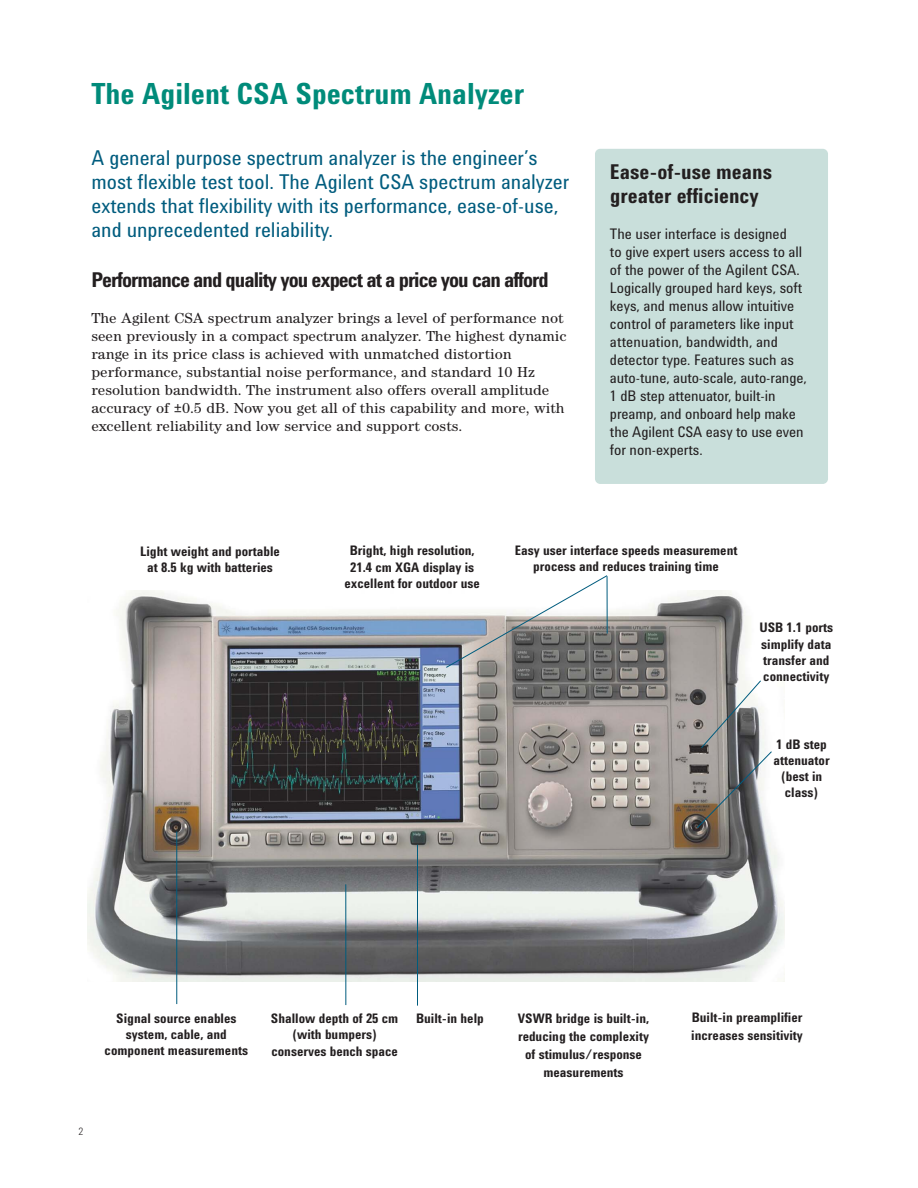
<style>
.page{position:relative;width:918px;height:1188px;background:#fff}
.page>*{position:absolute;margin:0;border:0;box-sizing:border-box;transform-origin:0 0}
.t1{font:700 30px "Agilent Cond";color:#008b7a}
.t2{font:21px/24px "Agilent Cond";color:#005c7e}
.t3{font:700 21px "Agilent Cond";letter-spacing:-.045em;color:#231f20}
.t4{font:700 21px/24px "Agilent Cond";color:#231f20}
.t5{font:15px/18px "Agilent Century ITC";color:#231f20}
.t6{font:15px/18px "Agilent Cond";color:#231f20}
.t7{font:700 13.5px/16.2px "Agilent Cond";color:#231f20;text-align:center}
.t8{font:300 10.5px "Agilent Cond";color:#231f20}
</style>
<div class="page">
<img style="left:87px;top:591px;width:698px;height:391px">
<hr style="left:417px;top:845px;width:1px;height:161px;background:#005c7e">
<hr style="left:345px;top:884px;width:1px;height:121px;background:#005c7e">
<hr style="left:176px;top:832px;width:1px;height:172px;background:#005c7e">
<svg style="left:696px;top:680px;width:77px;height:149px"></svg>
<svg style="left:445px;top:575px;width:163px;height:93px"></svg>
<hr style="left:607px;top:576px;width:1px;height:58px;background:#005c7e">
<div style="left:595px;top:149px;width:233px;height:335px;background:#c9dfdb;border-radius:5px"></div>
<h1 class="t1" style="left:91px;top:83px;width:434px">The Agilent CSA Spectrum Analyzer</h1>
<h2 class="t2" style="left:91px;top:148px;width:479px">A general purpose spectrum analyzer is the engineer’s most flexible test tool. The Agilent CSA spectrum analyzer extends that flexibility with its performance, ease-of-use, and unprecedented reliability.</h2>
<h2 class="t3" style="left:91px;top:273px;width:459px">Performance and quality you expect at a price you can afford</h2>
<p class="t5" style="left:91px;top:311px;width:477px">The Agilent CSA spectrum analyzer brings a level of performance not seen previously in a compact spectrum analyzer. The highest dynamic range in its price class is achieved with unmatched distortion performance, substantial noise performance, and standard 10 Hz resolution bandwidth. The instrument also offers overall amplitude accuracy of ±0.5 dB. Now you get all of this capability and more, with excellent reliability and low service and support costs.</p>
<h2 class="t4" style="left:610px;top:162px;width:164px">Ease-of-use means greater efficiency</h2>
<p class="t6" style="left:610px;top:226px;width:198px">The user interface is designed<br>to give expert users access to all of the power of the Agilent CSA.<br>Logically grouped hard keys, soft keys, and menus allow intuitive control of parameters like input attenuation, bandwidth, and detector type. Features such as auto-tune, auto-scale, auto-range,<br>1 dB step attenuator, built-in preamp, and onboard help make the Agilent CSA easy to use even for non-experts.</p>
<p class="t7" style="left:140px;top:545px;width:141px">Light weight and portable at 8.5 kg with batteries</p>
<p class="t7" style="left:345px;top:544px;width:137px">Bright, high resolution,<br>21.4 cm XGA display is excellent for outdoor use</p>
<p class="t7" style="left:515px;top:544px;width:224px">Easy user interface speeds measurement process and reduces training time</p>
<p class="t7" style="left:759px;top:621px;width:75px;text-align:left">USB 1.1 ports simplify data transfer and connectivity</p>
<p class="t7" style="left:773px;top:738px;width:58px">1 dB step attenuator (best in class)</p>
<p class="t7" style="left:105px;top:1011px;width:145px">Signal source enables system, cable, and component measurements</p>
<p class="t7" style="left:271px;top:1012px;width:129px">Shallow depth of 25 cm (with bumpers) conserves bench space</p>
<p class="t7" style="left:416px;top:1011px;width:69px">Built-in help</p>
<p class="t8" style="left:79px;top:1128px;width:6px">2</p>
<p class="t7" style="left:518px;top:1011px;width:133px;line-height:18px">VSWR bridge is built-in, reducing the complexity of stimulus/response measurements</p>
<p class="t7" style="left:691px;top:1010px;width:113px;line-height:18px;text-align:left">Built-in preamplifier increases sensitivity</p>
</div>
